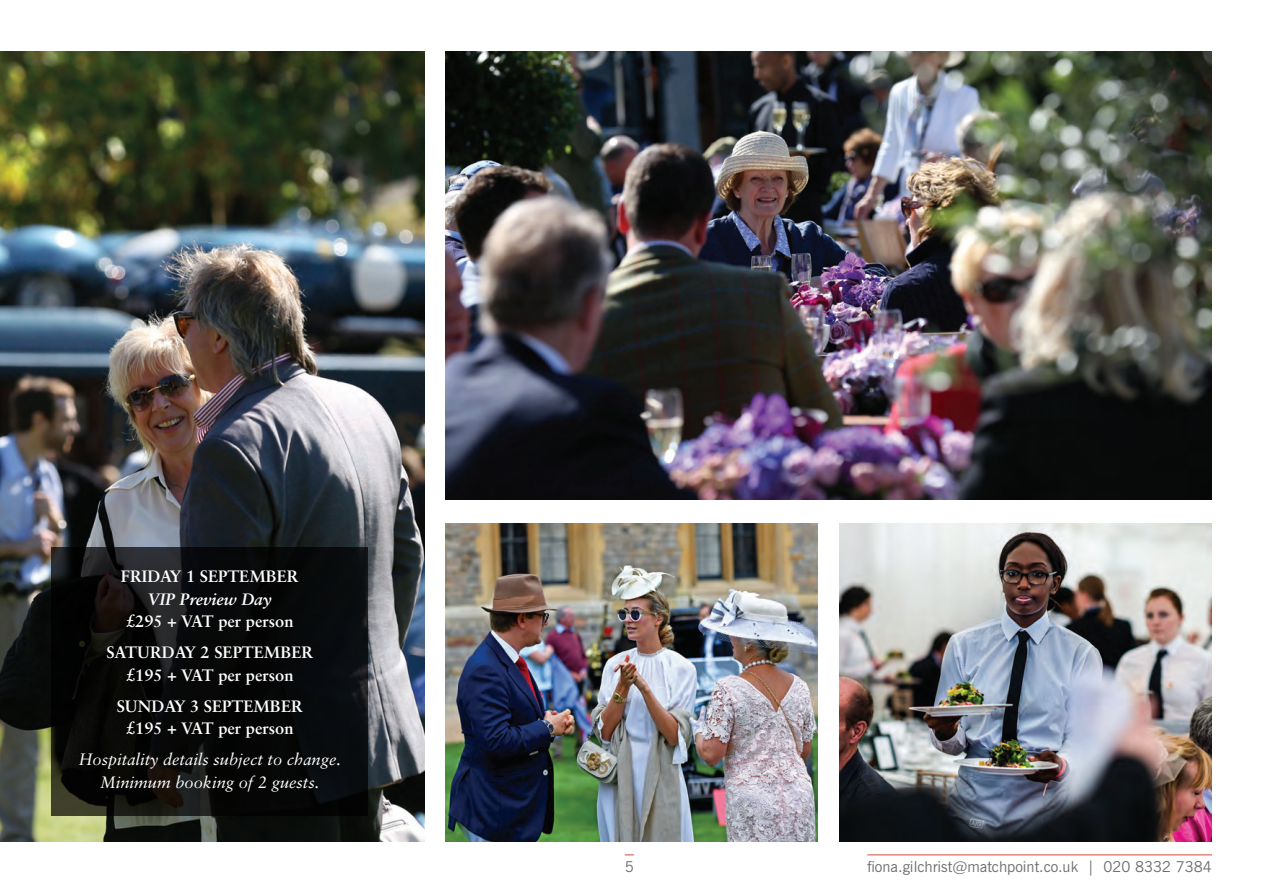
<style>
.page{position:relative;width:1263px;height:893px;background:#fff}
.page>*{position:absolute;margin:0;border:0;box-sizing:border-box;transform-origin:0 0}
.t1{font:700 16.5px/31px "Sabon";color:#fff;text-align:center}
.t2{font:italic 16.5px/22.5px "Sabon";color:#fff;text-align:center}
.t3{font:italic 700 16.5px "Sabon";color:#fff}
.t4{font:15px "News Gothic BT";color:#6c6d70}
</style>
<div class="page">
<img style="left:445px;top:523px;width:372px;height:319px">
<img style="left:0;top:51px;width:424px;height:791px">
<hr style="left:867px;top:854px;width:345px;height:1px;background:#d7493c">
<img style="left:445px;top:51px;width:767px;height:449px">
<img style="left:839px;top:523px;width:372px;height:319px">
<svg style="left:51px;top:547px;width:317px;height:269px;background:#0a0b0b"></svg>
<p class="t1" style="left:121px;top:561px;width:180px">FRIDAY 1 SEPTEMBER</p>
<p class="t3" style="left:148px;top:589px;width:125px">VIP Preview Day</p>
<p class="t1" style="left:106px;top:606px;width:209px">£295 + VAT per person<br>SATURDAY 2 SEPTEMBER</p>
<p class="t1" style="left:117px;top:659px;width:188px">£195 + VAT per person<br>SUNDAY 3 SEPTEMBER</p>
<p class="t1" style="left:126px;top:713px;width:169px">£195 + VAT per person</p>
<p class="t2" style="left:79px;top:748px;width:264px">Hospitality details subject to change.<br>Minimum booking of 2 guests.</p>
<p class="t4" style="left:625px;top:858px;width:11px">5</p>
<p class="t4" style="left:867px;top:858px;width:346px">fiona.gilchrist@matchpoint.co.uk | 020 8332 7384</p>
</div>
